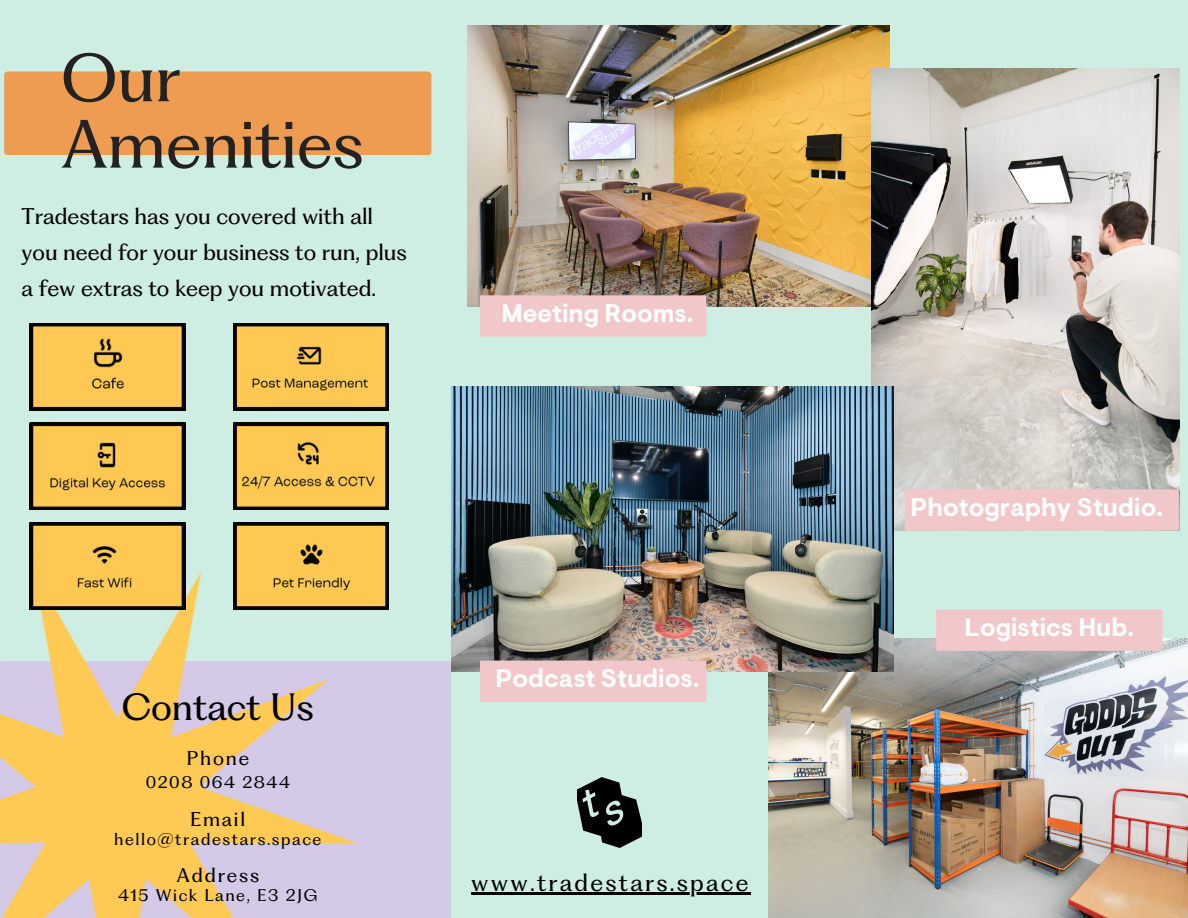
<style>
.page{position:relative;width:1188px;height:918px;background:#ceede3}
.page>*{position:absolute;margin:0;border:0;box-sizing:border-box;transform-origin:0 0}
.t1{font:63px "PP Fragment Glare";color:#222}
.t2{font:35.1px "PP Fragment Glare";color:#000}
.t3{font:700 25.35px "Visuelt Pro";color:#fff}
.t4{font:22.5px "PP Fragment Glare";letter-spacing:.1em;color:#000}
.t5{font:21px/36px "PP Fragment Glare";color:#000}
.t6{font:18.3px "PP Fragment Glare";letter-spacing:.1em;color:#000}
.t7{font:15.6px "PP Fragment Glare";letter-spacing:.1em;color:#000}
</style>
<div class="page">
<img style="left:769px;top:638px;width:419px;height:280px">
<img style="left:468px;top:26px;width:422px;height:281px">
<img style="left:871px;top:69px;width:308px;height:461px">
<div style="left:905px;top:489px;width:274px;height:42px;background:#f2c7ca"></div>
<img style="left:451px;top:387px;width:442px;height:285px">
<div style="left:936px;top:610px;width:227px;height:41px;background:#f2c7ca"></div>
<div style="left:480px;top:661px;width:226px;height:41px;background:#f2c7ca"></div>
<img style="left:0;top:476px;width:451px;height:442px">
<div style="left:4px;top:72px;width:427px;height:83px;background:#ed9c52;border-radius:3px"></div>
<div style="left:480px;top:295px;width:226px;height:42px;background:#f2c7ca"></div>
<img style="left:578px;top:777px;width:64px;height:70px">
<svg style="left:234px;top:522px;width:155px;height:88px;background:#d6a945"></svg>
<svg style="left:30px;top:323px;width:155px;height:87px;background:#dbac47"></svg>
<svg style="left:234px;top:423px;width:155px;height:87px;background:#d7a945"></svg>
<svg style="left:30px;top:522px;width:155px;height:88px;background:#d9ab46"></svg>
<svg style="left:234px;top:323px;width:155px;height:87px;background:#d7a945"></svg>
<svg style="left:30px;top:423px;width:155px;height:87px;background:#d7a945"></svg>
<hr style="left:471px;top:892px;width:280px;height:2px;background:#000">
<h5 class="t1" style="left:61px;top:37px;width:121px">Our</h5>
<p class="t1" style="left:61px;top:104px;width:304px">Amenities</p>
<p class="t5" style="left:22px;top:198px;width:387px">Tradestars has you covered with all you need for your business to run, plus a few extras to keep you motivated.</p>
<p class="t3" style="left:501px;top:303px;width:193px">Meeting Rooms.</p>
<p class="t2" style="left:122px;top:685px;width:194px">Contact Us</p>
<p class="t6" style="left:187px;top:747px;width:64px">Phone</p>
<p class="t7" style="left:146px;top:772px;width:146px">0208 064 2844</p>
<p class="t6" style="left:190px;top:808px;width:57px">Email</p>
<p class="t7" style="left:114px;top:829px;width:209px">hello@tradestars.space</p>
<p class="t6" style="left:176px;top:864px;width:84px">Address</p>
<p class="t7" style="left:118px;top:885px;width:201px">415 Wick Lane, E3 2JG</p>
<p class="t3" style="left:496px;top:669px;width:205px">Podcast Studios.</p>
<h4 class="t4" style="left:471px;top:868px;width:279px">www.tradestars.space</h4>
<h5 class="t3" style="left:911px;top:497px;width:254px">Photography Studio.</h5>
<p class="t3" style="left:965px;top:618px;width:171px">Logistics Hub.</p>
</div>
